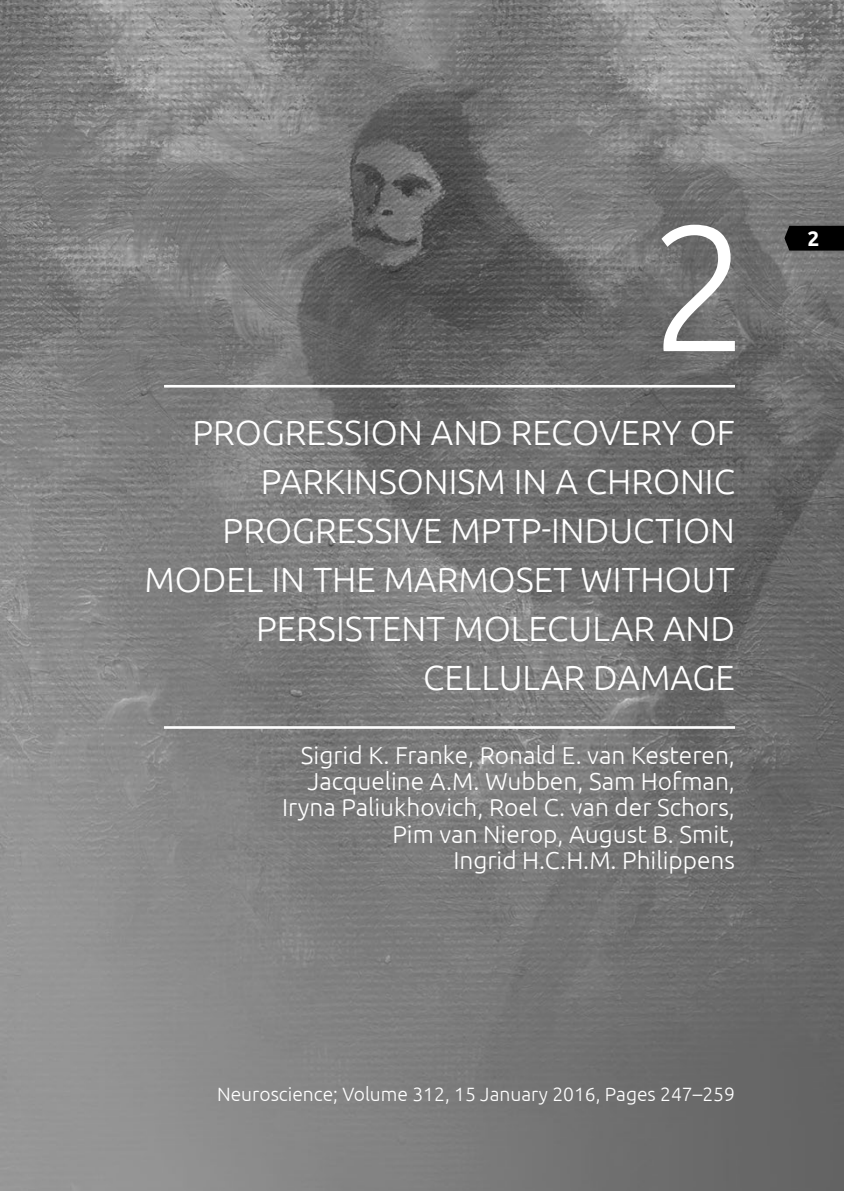
<style>
.page{position:relative;width:844px;height:1191px;background:#fff}
.page>*{position:absolute;margin:0;border:0;box-sizing:border-box;transform-origin:0 0}
.t1{font:300 178.5px "Ubuntu";color:#fff}
.t2{font:300 35px/49px "Ubuntu";color:#fff;text-align:right}
.t3{font:300 24.5px/26.2px "Ubuntu";color:#fff;text-align:right}
.t4{font:700 21px "Ubuntu";color:#fff}
.t5{font:300 19.25px "Ubuntu";color:#fff}
</style>
<div class="page">
<img style="left:0;top:0;width:843px;height:1191px">
<hr style="left:164px;top:385px;width:570px;height:2px;background:#fff">
<hr style="left:164px;top:726px;width:570px;height:3px;background:#fff">
<svg style="left:784px;top:226px;width:59px;height:25px"></svg>
<h1 class="t1" style="left:649px;top:180px;width:102px">2</h1>
<h2 class="t2" style="left:144px;top:407px;width:591px">PROGRESSION AND RECOVERY OF<br>PARKINSONISM IN A CHRONIC<br>PROGRESSIVE MPTP-INDUCTION<br>MODEL IN THE MARMOSET WITHOUT<br>PERSISTENT MOLECULAR AND<br>CELLULAR DAMAGE</h2>
<p class="t3" style="left:282px;top:741px;width:454px">Sigrid K. Franke, Ronald E. van Kesteren, Jacqueline A.M. Wubben, Sam Hofman, Iryna Paliukhovich, Roel C. van der Schors, Pim van Nierop, August B. Smit,<br>Ingrid H.C.H.M. Philippens</p>
<p class="t4" style="left:807px;top:225px;width:13px">2</p>
<p class="t5" style="left:217px;top:1082px;width:519px">Neuroscience; Volume 312, 15 January 2016, Pages 247–259</p>
</div>
